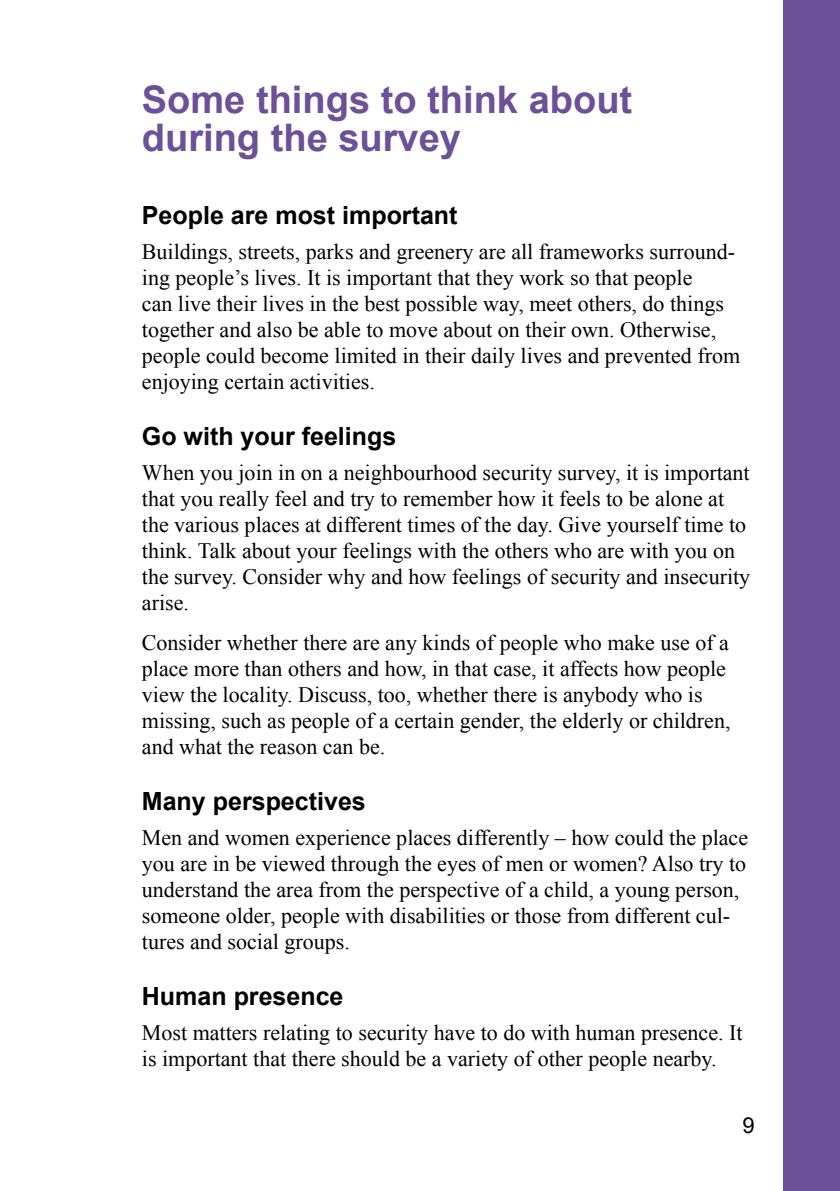
<style>
.page{position:relative;width:840px;height:1191px;background:#fff}
.page>*{position:absolute;margin:0;border:0;box-sizing:border-box;transform-origin:0 0}
.t1{font:700 38px/38px "Arial";color:#6c5098}
.t2{font:700 25px "Arial";color:#000}
.t3{font:22px/26px "Times New Roman";color:#000}
.t4{font:22px "Arial";color:#000}
</style>
<div class="page">
<div style="left:782px;top:0;width:57px;height:1191px;background:#6c5098"></div>
<h1 class="t1" style="left:142px;top:82px;width:491px">Some things to think about during the survey</h1>
<p class="t2" style="left:142px;top:199px;width:317px">People are most important</p>
<p class="t3" style="left:142px;top:238px;width:599px">Buildings, streets, parks and greenery are all frameworks surround&shy;ing people’s lives. It is important that they work so that people<br>can live their lives in the best possible way, meet others, do things together and also be able to move about on their own. Otherwise, people could become limited in their daily lives and prevented from enjoying certain activities.</p>
<p class="t2" style="left:142px;top:420px;width:256px">Go with your feelings</p>
<p class="t3" style="left:142px;top:459px;width:609px">When you join in on a neighbourhood security survey, it is important that you really feel and try to remember how it feels to be alone at the various places at different times of the day. Give yourself time to think. Talk about your feelings with the others who are with you on the survey. Consider why and how feelings of security and insecurity arise.</p>
<p class="t3" style="left:142px;top:629px;width:590px">Consider whether there are any kinds of people who make use of a place more than others and how, in that case, it affects how people view the locality. Discuss, too, whether there is anybody who is missing, such as people of a certain gender, the elderly or children, and what the reason can be.</p>
<p class="t2" style="left:142px;top:785px;width:225px">Many perspectives</p>
<p class="t3" style="left:142px;top:824px;width:607px">Men and women experience places differently – how could the place you are in be viewed through the eyes of men or women? Also try to understand the area from the perspective of a child, a young person, someone older, people with disabilities or those from different cul&shy;tures and social groups.</p>
<p class="t2" style="left:142px;top:980px;width:203px">Human presence</p>
<p class="t3" style="left:142px;top:1019px;width:602px">Most matters relating to security have to do with human presence. It is important that there should be a variety of other people nearby.</p>
<p class="t4" style="left:742px;top:1111px;width:14px">9</p>
</div>
